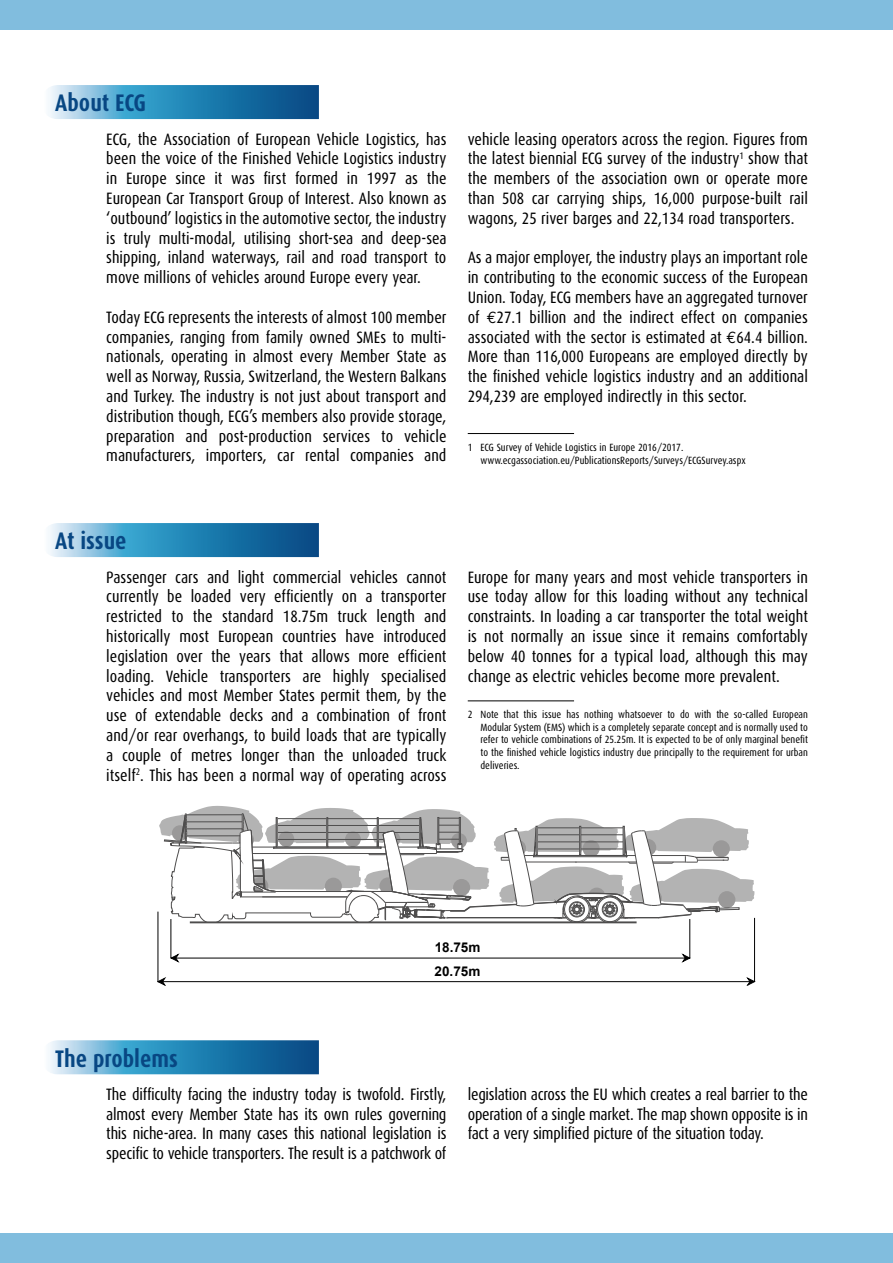
<style>
.page{position:relative;width:893px;height:1263px;background:#fff}
.page>*{position:absolute;margin:0;border:0;box-sizing:border-box;transform-origin:0 0}
.t1{font:700 24px "Dax Condensed";color:#084783}
.t2{font:16.5px/19.8px "Dax Condensed";color:#000;text-align:justify}
.t3{font:700 13.5px "Arial";color:#000}
.t4{font:10.5px/12.6px "Dax Condensed";color:#000}
.s1{font-family:"Euro Mono"}
</style>
<div class="page">
<svg style="left:48px;top:523px;width:271px;height:34px"></svg>
<svg style="left:48px;top:1040px;width:271px;height:34px"></svg>
<svg style="left:48px;top:85px;width:271px;height:34px"></svg>
<hr style="left:468px;top:433px;width:106px;height:1px;background:#000">
<hr style="left:468px;top:700px;width:106px;height:1px;background:#000">
<svg style="left:159px;top:806px;width:595px;height:117px"></svg>
<hr style="left:696px;top:857px;width:32px;height:1px;background:#4e4d4d">
<svg style="left:157px;top:977px;width:9px;height:9px"></svg>
<svg style="left:172px;top:953px;width:7px;height:10px"></svg>
<svg style="left:746px;top:977px;width:9px;height:9px"></svg>
<svg style="left:682px;top:953px;width:7px;height:10px"></svg>
<hr style="left:158px;top:981px;width:593px;height:1px;background:#000">
<hr style="left:171px;top:958px;width:519px;height:1px;background:#000">
<hr style="left:754px;top:918px;width:1px;height:64px;background:#000">
<hr style="left:171px;top:919px;width:1px;height:39px;background:#000">
<hr style="left:689px;top:919px;width:1px;height:39px;background:#000">
<hr style="left:158px;top:912px;width:1px;height:70px;background:#000">
<div style="left:0;top:0;width:893px;height:30px;background:#81bdde"></div>
<div style="left:0;top:1233px;width:893px;height:30px;background:#81bdde"></div>
<h1 class="t1" style="left:55px;top:90px;width:93px">About ECG</h1>
<p class="t2" style="left:106px;top:129px;width:342px">ECG, the Association of European Vehicle Logistics, has been the voice of the Finished Vehicle Logistics industry in Europe since it was first formed in 1997 as the European Car Transport Group of Interest. Also known as ‘outbound’ logistics in the automotive sector, the industry is truly multi-modal, utilising short-sea and deep-sea shipping, inland waterways, rail and road transport to move millions of vehicles around Europe every year.</p>
<p class="t2" style="left:106px;top:307px;width:342px">Today ECG represents the interests of almost 100 member companies, ranging from family owned SMEs to multi&shy;nationals, operating in almost every Member State as well as Norway, Russia, Switzerland, the Western Balkans and Turkey. The industry is not just about transport and distribution though, ECG’s members also provide storage, preparation and post-production services to vehicle manufacturers, importers, car rental companies and</p>
<p class="t2" style="left:468px;top:129px;width:342px">vehicle leasing operators across the region. Figures from the latest biennial ECG survey of the industry<sup>1</sup> show that the members of the association own or operate more than 508 car carrying ships, 16,000 purpose-built rail wagons, 25 river barges and 22,134 road transporters.</p>
<p class="t2" style="left:468px;top:248px;width:342px">As a major employer, the industry plays an important role in contributing to the economic success of the European Union. Today, ECG members have an aggregated turnover of <span class="s1">€</span>27.1 billion and the indirect effect on companies associated with the sector is estimated at <span class="s1">€</span>64.4 billion.<br>More than 116,000 Europeans are employed directly by the finished vehicle logistics industry and an additional 294,239 are employed indirectly in this sector.</p>
<p class="t4" style="left:480px;top:441px;width:267px;text-indent:-13px">1 ECG Survey of Vehicle Logistics in Europe 2016/2017. www.ecgassociation.eu/PublicationsReports/Surveys/ECGSurvey.aspx</p>
<h1 class="t1" style="left:55px;top:528px;width:73px">At issue</h1>
<p class="t2" style="left:106px;top:567px;width:342px">Passenger cars and light commercial vehicles cannot currently be loaded very efficiently on a transporter restricted to the standard 18.75m truck length and historically most European countries have introduced legislation over the years that allows more efficient loading. Vehicle transporters are highly specialised vehicles and most Member States permit them, by the use of extendable decks and a combination of front and/or rear overhangs, to build loads that are typically a couple of metres longer than the unloaded truck itself<sup>2</sup>. This has been a normal way of operating across</p>
<p class="t2" style="left:468px;top:567px;width:342px">Europe for many years and most vehicle transporters in use today allow for this loading without any technical constraints. In loading a car transporter the total weight is not normally an issue since it remains comfortably below 40 tonnes for a typical load, although this may change as electric vehicles become more prevalent.</p>
<p class="t4" style="left:480px;top:708px;width:329px;text-align:justify;text-indent:-13px">2 Note that this issue has nothing whatsoever to do with the so-called European Modular System (EMS) which is a completely separate concept and is normally used to refer to vehicle combinations of 25.25m. It is expected to be of only marginal benefit to the finished vehicle logistics industry due principally to the requirement for urban deliveries.</p>
<p class="t3" style="left:435px;top:938px;width:47px">18.75m</p>
<h1 class="t1" style="left:55px;top:1045px;width:124px">The problems</h1>
<p class="t3" style="left:435px;top:962px;width:47px">20.75m</p>
<p class="t2" style="left:106px;top:1084px;width:342px">The difficulty facing the industry today is twofold. Firstly, almost every Member State has its own rules governing this niche-area. In many cases this national legislation is specific to vehicle transporters. The result is a patchwork of</p>
<p class="t2" style="left:468px;top:1084px;width:342px">legislation across the EU which creates a real barrier to the operation of a single market. The map shown opposite is in fact a very simplified picture of the situation today.</p>
</div>
